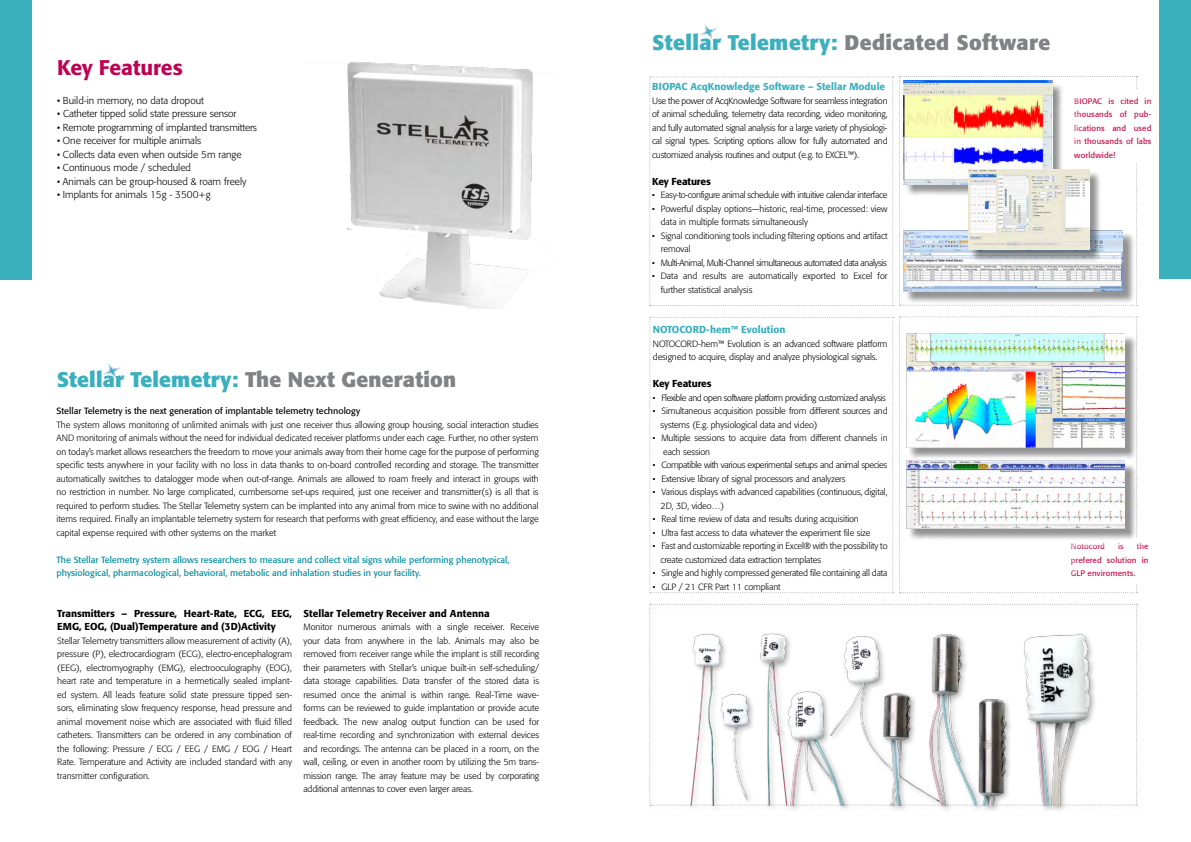
<style>
.page{position:relative;width:1191px;height:842px;background:#fff}
.page>*{position:absolute;margin:0;border:0;box-sizing:border-box;transform-origin:0 0}
.t1{font:700 21px "Formata";letter-spacing:.02em;color:#3aafbd}
.t2{font:500 21px "Formata";letter-spacing:-.005em;color:#be0252}
.t3{font:300 10px "Formata";color:#000}
.t4{font:500 10px/13.5px "Formata";color:#000}
.t5{font:500 10px "Formata";color:#3aafbd}
.t6{font:300 9px/13.5px "Formata";letter-spacing:-.01em;color:#000}
.t7{font:9px/13.5px "Formata";color:#008d9e}
.t8{font:300 9px "Formata";letter-spacing:-.04em;color:#000}
.t9{font:300 9px "Formata";letter-spacing:-.03em;color:#000}
.t10{font:9px "Formata";color:#000}
.t11{font:8px/13.5px "Formata";letter-spacing:.015em;color:#c4094a;text-align:justify}
.s1{color:#808285}
</style>
<div class="page">
<svg style="left:649px;top:77px;width:244px;height:229px"></svg>
<svg style="left:649px;top:604px;width:488px;height:202px"></svg>
<div style="left:0;top:0;width:32px;height:279px;background:#3aafbd"></div>
<div style="left:1159px;top:0;width:32px;height:279px;background:#3aafbd"></div>
<img style="left:347px;top:61px;width:186px;height:248px">
<svg style="left:104px;top:363px;width:17px;height:15px"></svg>
<svg style="left:700px;top:24px;width:17px;height:15px"></svg>
<svg style="left:899px;top:76px;width:238px;height:230px"></svg>
<div style="left:969px;top:171px;width:133px;height:92px;background:#000;opacity:.43"></div>
<img style="left:968px;top:169px;width:121px;height:81px">
<div style="left:1067px;top:86px;width:90px;height:76px;background:#fff"></div>
<svg style="left:649px;top:317px;width:244px;height:276px"></svg>
<svg style="left:899px;top:316px;width:238px;height:277px"></svg>
<div style="left:908px;top:335px;width:229px;height:125px;background:#000;opacity:.43"></div>
<img style="left:906px;top:333px;width:218px;height:114px">
<div style="left:1062px;top:538px;width:86px;height:45px;background:#fff"></div>
<div style="left:908px;top:462px;width:229px;height:79px;background:#000;opacity:.43"></div>
<img style="left:906px;top:461px;width:218px;height:67px">
<h1 class="t2" style="left:57px;top:54px;width:127px">Key Features</h1>
<p class="t3" style="left:57px;top:94px;width:148px">• Build-in memory, no data dropout</p>
<p class="t3" style="left:57px;top:108px;width:181px">• Catheter tipped solid state pressure sensor</p>
<p class="t3" style="left:57px;top:121px;width:201px">• Remote programming of implanted transmitters</p>
<p class="t3" style="left:57px;top:135px;width:146px">• One receiver for multiple animals</p>
<p class="t3" style="left:57px;top:148px;width:186px">• Collects data even when outside 5m range</p>
<p class="t3" style="left:57px;top:162px;width:135px">• Continuous mode / scheduled</p>
<p class="t3" style="left:57px;top:175px;width:191px">• Animals can be group-housed &amp; roam freely</p>
<p class="t3" style="left:57px;top:189px;width:155px">• Implants for animals 15g - 3500+g</p>
<h1 class="t1" style="left:57px;top:366px;width:401px">Stellar Telemetry: <span class="s1">The Next Generation</span></h1>
<p class="t10" style="left:57px;top:405px;width:305px">Stellar Telemetry is the next generation of implantable telemetry technology</p>
<p class="t6" style="left:57px;top:418px;width:483px;text-align:justify">The system allows monitoring of unlimited animals with just one receiver thus allowing group housing, social interaction studies AND monitoring of animals without the need for individual dedicated receiver platforms under each cage. Further, no other system on today’s market allows researchers the freedom to move your animals away from their home cage for the purpose of performing specific tests anywhere in your facility with no loss in data thanks to on-board controlled recording and storage. The transmitter automatically switches to datalogger mode when out-of-range. Animals are allowed to roam freely and interact in groups with no restriction in number. No large complicated, cumbersome set-ups required, just one receiver and transmitter(s) is all that is required to perform studies. The Stellar Telemetry system can be implanted into any animal from mice to swine with no additional items required. Finally an implantable telemetry system for research that performs with great efficiency, and ease without the large capital expense required with other systems on the market</p>
<p class="t7" style="left:57px;top:553px;width:454px">The Stellar Telemetry system allows researchers to measure and collect vital signs while performing phenotypical, physiological, pharmacological, behavioral, metabolic and inhalation studies in your facility.</p>
<p class="t4" style="left:57px;top:606px;width:236px">Transmitters – Pressure, Heart-Rate, ECG, EEG,<br>EMG, EOG, (Dual)Temperature and (3D)Activity</p>
<p class="t6" style="left:57px;top:634px;width:236px;text-align:justify">Stellar Telemetry transmitters allow measurement of activity (A), pressure (P), electrocardiogram (ECG), electro-encephalogram (EEG), electromyography (EMG), electrooculography (EOG), heart rate and temperature in a hermetically sealed implant&shy;ed system. All leads feature solid state pressure tipped sen&shy;sors, eliminating slow frequency response, head pressure and animal movement noise which are associated with fluid filled catheters. Transmitters can be ordered in any combination of the following: Pressure / ECG / EEG / EMG / EOG / Heart Rate. Temperature and Activity are included standard with any transmitter configuration.</p>
<p class="t4" style="left:303px;top:606px;width:188px">Stellar Telemetry Receiver and Antenna</p>
<p class="t6" style="left:303px;top:620px;width:237px;text-align:justify">Monitor numerous animals with a single receiver. Receive your data from anywhere in the lab. Animals may also be removed from receiver range while the implant is still recording their parameters with Stellar’s unique built-in self-scheduling/ data storage capabilities. Data transfer of the stored data is resumed once the animal is within range. Real-Time wave&shy;forms can be reviewed to guide implantation or provide acute feedback. The new analog output function can be used for real-time recording and synchronization with external devices and recordings. The antenna can be placed in a room, on the wall, ceiling, or even in another room by utilizing the 5m trans&shy;mission range. The array feature may be used by corporating additional antennas to cover even larger areas.</p>
<h1 class="t1" style="left:652px;top:29px;width:399px">Stellar Telemetry: <span class="s1">Dedicated Software</span></h1>
<p class="t5" style="left:652px;top:80px;width:234px">BIOPAC AcqKnowledge Software – Stellar Module</p>
<p class="t6" style="left:652px;top:94px;width:237px;text-align:justify">Use the power of AcqKnowledge Software for seamless integration of animal scheduling, telemetry data recording, video monitoring, and fully automated signal analysis for a large variety of physiologi&shy;cal signal types. Scripting options allow for fully automated and customized analysis routines and output (e.g. to EXCEL™).</p>
<p class="t4" style="left:652px;top:174px;width:60px">Key Features</p>
<p class="t9" style="left:652px;top:190px;width:237px">• Easy-to-configure animal schedule with intuitive calendar interface</p>
<p class="t6" style="left:660px;top:202px;width:228px;text-indent:-9px">• Powerful display options—historic, real-time, processed: view data in multiple formats simultaneously</p>
<p class="t6" style="left:660px;top:229px;width:228px;text-indent:-9px">• Signal conditioning tools including filtering options and artifact removal</p>
<p class="t8" style="left:652px;top:257px;width:236px">• Multi-Animal, Multi-Channel simultaneous automated data analysis</p>
<p class="t6" style="left:660px;top:269px;width:228px;text-indent:-9px">• Data and results are automatically exported to Excel for further statistical analysis</p>
<p class="t5" style="left:653px;top:323px;width:134px">NOTOCORD-hem™ Evolution</p>
<p class="t6" style="left:653px;top:337px;width:236px">NOTOCORD-hem™ Evolution is an advanced software platform designed to acquire, display and analyze physiological signals.</p>
<p class="t4" style="left:653px;top:377px;width:60px">Key Features</p>
<p class="t8" style="left:653px;top:392px;width:235px">• Flexible and open software platform providing customized analysis</p>
<p class="t6" style="left:660px;top:404px;width:228px;text-indent:-8px">• Simultaneous acquisition possible from different sources and systems (E.g. physiological data and video)</p>
<p class="t6" style="left:663px;top:431px;width:226px;text-indent:-10px">• Multiple sessions to acquire data from different channels in each session</p>
<p class="t9" style="left:653px;top:460px;width:236px">• Compatible with various experimental setups and animal species</p>
<p class="t6" style="left:653px;top:472px;width:194px">• Extensive library of signal processors and analyzers</p>
<p class="t6" style="left:660px;top:485px;width:228px;text-indent:-8px">• Various displays with advanced capabilities (continuous, digital,<br>2D, 3D, video…)</p>
<p class="t6" style="left:653px;top:512px;width:207px">• Real time review of data and results during acquisition</p>
<p class="t6" style="left:653px;top:526px;width:219px">• Ultra fast access to data whatever the experiment file size</p>
<p class="t6" style="left:660px;top:539px;width:228px;text-indent:-8px">• Fast and customizable reporting in Excel® with the possibility to create customized data extraction templates</p>
<p class="t6" style="left:653px;top:566px;width:236px">• Single and highly compressed generated file containing all data</p>
<p class="t6" style="left:653px;top:580px;width:129px">• GLP / 21 CFR Part 11 compliant</p>
<p class="t11" style="left:1074px;top:94px;width:79px">BIOPAC is cited in thousands of pub&shy;lications and used in thousands of labs worldwide!</p>
<p class="t11" style="left:1071px;top:539px;width:79px;text-indent:66px">the prefered solution in GLP enviroments.</p>
<p class="t11" style="left:1071px;top:539px;width:36px">Notocord</p>
<p class="t11" style="left:1118px;top:539px;width:7px">is</p>
</div>
